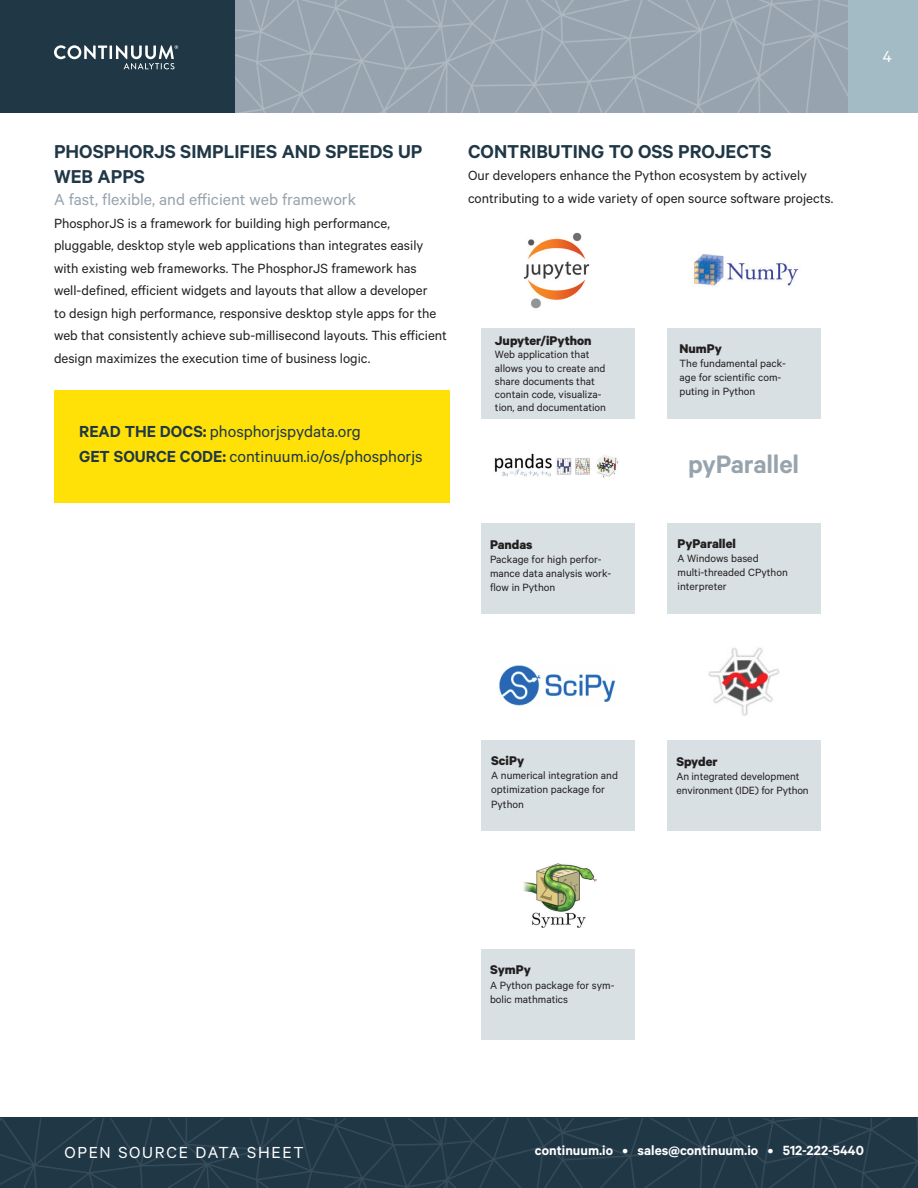
<style>
.page{position:relative;width:918px;height:1188px;background:#fff}
.page>*{position:absolute;margin:0;border:0;box-sizing:border-box;transform-origin:0 0}
.t1{font:600 28.35px "Calibre";letter-spacing:-.015em;color:#98a4ad}
.t2{font:600 21px/25.2px "Calibre";color:#203746}
.t3{font:18px "Calibre";color:#203746}
.t4{font:18px "Calibre";color:#97a3ae}
.t5{font:18px "Calibre";letter-spacing:.095em;color:#fff}
.t6{font:15px/22.5px "Calibre";color:#231f20}
.t7{font:600 15px "Calibre";color:#fff}
.t8{font:700 14.25px "Calibre";color:#231f20}
.t9{font:11.85px/14.2px "Calibre";color:#231f20}
.s1{font-weight:600}
</style>
<div class="page">
<div style="left:0;top:0;width:236px;height:113px;background:#203746"></div>
<svg style="left:54px;top:45px;width:124px;height:24px"></svg>
<div style="left:848px;top:0;width:70px;height:113px;background:#a3bbc4"></div>
<img style="left:236px;top:0;width:612px;height:113px">
<img style="left:0;top:1118px;width:918px;height:70px">
<div style="left:54px;top:390px;width:395px;height:112px;background:#ffe108"></div>
<div style="left:667px;top:524px;width:154px;height:90px;background:#d8e0e3"></div>
<div style="left:667px;top:328px;width:154px;height:90px;background:#d8e0e3"></div>
<img style="left:694px;top:254px;width:105px;height:32px">
<div style="left:481px;top:524px;width:154px;height:90px;background:#d8e0e3"></div>
<img style="left:494px;top:453px;width:124px;height:25px">
<div style="left:481px;top:949px;width:154px;height:91px;background:#d8e0e3"></div>
<img style="left:523px;top:864px;width:73px;height:64px">
<div style="left:481px;top:328px;width:154px;height:90px;background:#d8e0e3"></div>
<img style="left:523px;top:232px;width:67px;height:77px">
<div style="left:481px;top:741px;width:154px;height:90px;background:#d8e0e3"></div>
<img style="left:500px;top:665px;width:115px;height:41px">
<div style="left:667px;top:741px;width:154px;height:90px;background:#d8e0e3"></div>
<img style="left:708px;top:647px;width:71px;height:69px">
<p class="t2" style="left:54px;top:138px;width:370px">PHOSPHORJS SIMPLIFIES AND SPEEDS UP<br>WEB APPS</p>
<p class="t4" style="left:54px;top:189px;width:304px">A fast, flexible, and efficient web framework</p>
<p class="t6" style="left:54px;top:211px;width:394px">PhosphorJS is a framework for building high performance, pluggable, desktop style web applications than integrates easily with existing web frameworks. The PhosphorJS framework has well-defined, efficient widgets and layouts that allow a developer<br>to design high performance, responsive desktop style apps for the web that consistently achieve sub-millisecond layouts. This efficient design maximizes the execution time of business logic.</p>
<p class="t3" style="left:79px;top:421px;width:283px"><span class="s1">READ THE DOCS:</span> phosphorjspydata.org</p>
<p class="t3" style="left:79px;top:446px;width:345px"><span class="s1">GET SOURCE CODE:</span> continuum.io/os/phosphorjs</p>
<p class="t2" style="left:468px;top:138px;width:305px">CONTRIBUTING TO OSS PROJECTS</p>
<p class="t6" style="left:468px;top:164px;width:367px">Our developers enhance the Python ecosystem by actively contributing to a wide variety of open source software projects.</p>
<p class="t8" style="left:495px;top:332px;width:98px">Jupyter/iPython</p>
<p class="t9" style="left:495px;top:348px;width:113px;line-height:13px">Web application that allows you to create and share documents that contain code, visualiza&shy;tion, and documentation</p>
<p class="t8" style="left:680px;top:339px;width:44px">NumPy</p>
<p class="t9" style="left:680px;top:356px;width:108px">The fundamental pack&shy;age for scientific com&shy;puting in Python</p>
<p class="t1" style="left:688px;top:447px;width:112px">pyParallel</p>
<p class="t8" style="left:490px;top:535px;width:44px">Pandas</p>
<p class="t9" style="left:490px;top:552px;width:123px">Package for high perfor&shy;mance data analysis work&shy;flow in Python</p>
<p class="t8" style="left:678px;top:535px;width:60px">PyParallel</p>
<p class="t9" style="left:678px;top:551px;width:112px">A Windows based multi-threaded CPython interpreter</p>
<p class="t5" style="left:883px;top:46px;width:11px">4</p>
<p class="t8" style="left:491px;top:752px;width:34px">SciPy</p>
<p class="t9" style="left:491px;top:768px;width:128px">A numerical integration and optimization package for<br>Python</p>
<p class="t8" style="left:676px;top:752px;width:43px">Spyder</p>
<p class="t9" style="left:676px;top:769px;width:134px">An integrated development environment (IDE) for Python</p>
<p class="t8" style="left:490px;top:961px;width:42px">SymPy</p>
<p class="t9" style="left:490px;top:977px;width:126px">A Python package for sym&shy;bolic mathmatics</p>
<p class="t5" style="left:65px;top:1142px;width:241px">OPEN SOURCE DATA SHEET</p>
<p class="t7" style="left:535px;top:1141px;width:331px">continuum.io • sales@continuum.io • 512-222-5440</p>
</div>
